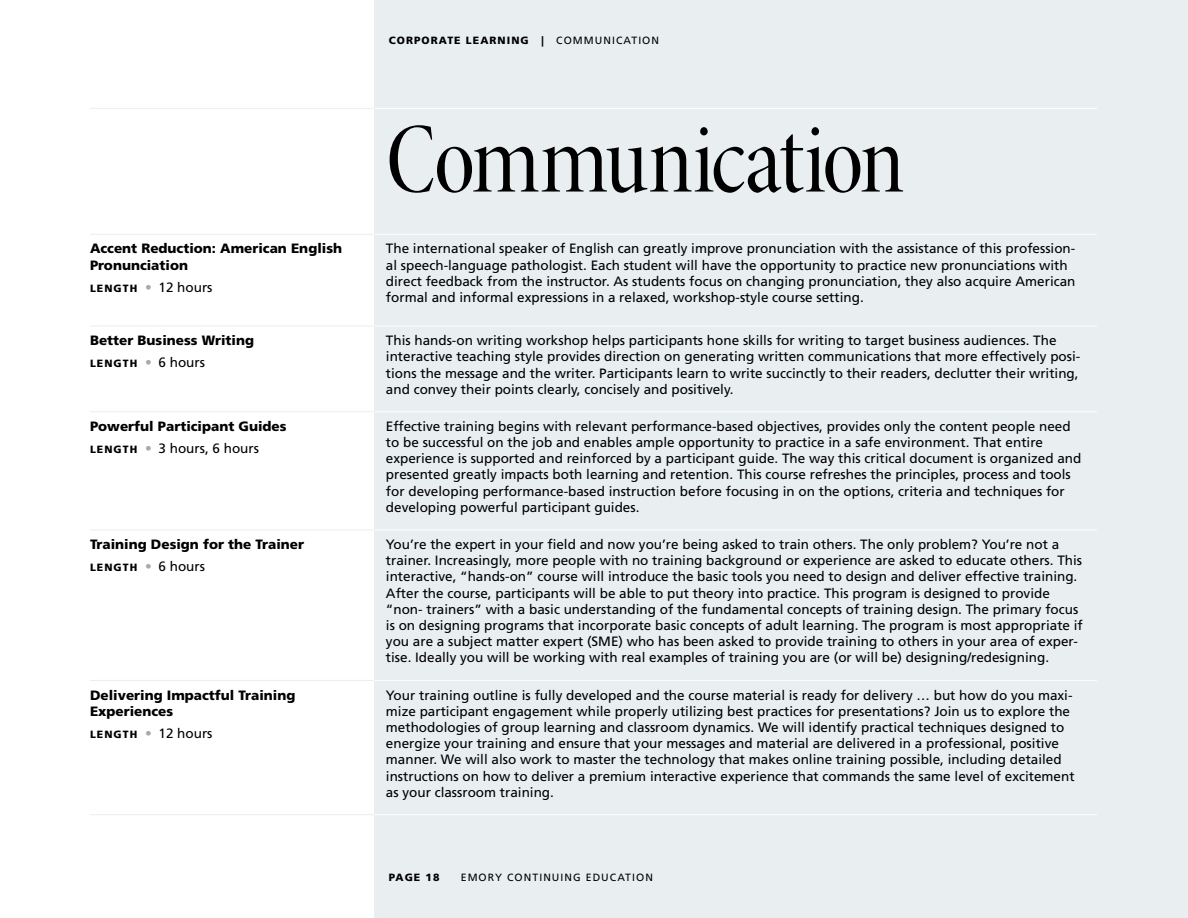
<style>
.page{position:relative;width:1188px;height:918px;background:#fff}
.page>*{position:absolute;margin:0;border:0;box-sizing:border-box;transform-origin:0 0}
.t1{font:102px "Minion Pro Cn Disp";letter-spacing:-.015em;color:#000}
.t2{font:13.5px/16.2px "Frutiger LT Std";color:#000}
.t3{font:900 13.5px/16.2px "Frutiger LT Std";color:#000}
.t4{font:900 10.5px "Frutiger LT Std";letter-spacing:.1em;color:#000}
.t5{font:10.5px "Frutiger LT Std";letter-spacing:.1em;color:#000}
.s1{font-weight:400}
.s2{font-weight:900;font-size:10.5px}
.s3{font-weight:300;color:#a7a9ac}
.s4{font-weight:300;font-size:13.5px;color:#a7a9ac}
.s5{font-weight:400;font-size:13.5px}
.s6{font-size:10.5px}
</style>
<div class="page">
<div style="left:374px;top:0;width:814px;height:918px;background:#e9eef1"></div>
<hr style="left:386px;top:108px;width:711px;height:1px;background:#fff">
<hr style="left:386px;top:234px;width:711px;height:1px;background:#fff">
<hr style="left:386px;top:680px;width:711px;height:1px;background:#fff">
<hr style="left:386px;top:814px;width:711px;height:1px;background:#fff">
<hr style="left:386px;top:326px;width:711px;height:1px;background:#fff">
<hr style="left:386px;top:411px;width:711px;height:1px;background:#fff">
<hr style="left:386px;top:530px;width:711px;height:1px;background:#fff">
<hr style="left:90px;top:108px;width:284px;height:1px;background:#e9eef1">
<hr style="left:90px;top:234px;width:284px;height:1px;background:#e9eef1">
<hr style="left:90px;top:326px;width:284px;height:1px;background:#e9eef1">
<hr style="left:90px;top:411px;width:284px;height:1px;background:#e9eef1">
<hr style="left:90px;top:530px;width:284px;height:1px;background:#e9eef1">
<hr style="left:90px;top:680px;width:284px;height:1px;background:#e9eef1">
<hr style="left:90px;top:814px;width:284px;height:1px;background:#e9eef1">
<svg style="left:374px;top:108px;width:12px;height:1px"></svg>
<svg style="left:374px;top:680px;width:12px;height:1px"></svg>
<p class="t4" style="left:389px;top:34px;width:272px">CORPORATE LEARNING | <span class="s1">COMMUNICATION</span></p>
<p class="t3" style="left:90px;top:241px;width:254px">Accent Reduction: American English<br>Pronunciation</p>
<p class="t2" style="left:90px;top:279px;width:124px"><span class="s2">LENGTH</span> <span class="s3">•</span> 12 hours</p>
<p class="t3" style="left:90px;top:332px;width:166px">Better Business Writing</p>
<p class="t4" style="left:90px;top:357px;width:117px">LENGTH <span class="s4">•</span> <span class="s5">6 hours</span></p>
<h1 class="t1" style="left:386px;top:98px;width:520px">Communication</h1>
<p class="t2" style="left:386px;top:241px;width:691px">The international speaker of English can greatly improve pronunciation with the assistance of this profession&shy;al speech-language pathologist. Each student will have the opportunity to practice new pronunciations with direct feedback from the instructor. As students focus on changing pronunciation, they also acquire American formal and informal expressions in a relaxed, workshop-style course setting.</p>
<p class="t2" style="left:386px;top:332px;width:696px">This hands-on writing workshop helps participants hone skills for writing to target business audiences. The interactive teaching style provides direction on generating written communications that more effectively posi&shy;tions the message and the writer. Participants learn to write succinctly to their readers, declutter their writing, and convey their points clearly, concisely and positively.</p>
<p class="t3" style="left:90px;top:415px;width:198px;line-height:22.2px">Powerful Participant Guides<br><span class="s6">LENGTH</span> <span class="s3">•</span> <span class="s1">3 hours, 6 hours</span></p>
<p class="t2" style="left:386px;top:418px;width:697px">Effective training begins with relevant performance-based objectives, provides only the content people need to be successful on the job and enables ample opportunity to practice in a safe environment. That entire experience is supported and reinforced by a participant guide. The way this critical document is organized and presented greatly impacts both learning and retention. This course refreshes the principles, process and tools for developing performance-based instruction before focusing in on the options, criteria and techniques for developing powerful participant guides.</p>
<p class="t3" style="left:90px;top:536px;width:216px">Training Design for the Trainer</p>
<p class="t4" style="left:90px;top:561px;width:117px">LENGTH <span class="s4">•</span> <span class="s5">6 hours</span></p>
<p class="t2" style="left:386px;top:536px;width:698px">You’re the expert in your field and now you’re being asked to train others. The only problem? You’re not a trainer. Increasingly, more people with no training background or experience are asked to educate others. This interactive, “hands-on” course will introduce the basic tools you need to design and deliver effective training.<br>After the course, participants will be able to put theory into practice. This program is designed to provide “non- trainers” with a basic understanding of the fundamental concepts of training design. The primary focus is on designing programs that incorporate basic concepts of adult learning. The program is most appropriate if you are a subject matter expert (SME) who has been asked to provide training to others in your area of exper&shy;tise. Ideally you will be working with real examples of training you are (or will be) designing/redesigning.</p>
<p class="t3" style="left:90px;top:687px;width:207px">Delivering Impactful Training<br>Experiences</p>
<p class="t2" style="left:90px;top:725px;width:124px"><span class="s2">LENGTH</span> <span class="s3">•</span> 12 hours</p>
<p class="t2" style="left:386px;top:687px;width:690px">Your training outline is fully developed and the course material is ready for delivery … but how do you maxi&shy;mize participant engagement while properly utilizing best practices for presentations? Join us to explore the methodologies of group learning and classroom dynamics. We will identify practical techniques designed to energize your training and ensure that your messages and material are delivered in a professional, positive manner. We will also work to master the technology that makes online training possible, including detailed instructions on how to deliver a premium interactive experience that commands the same level of excitement as your classroom training.</p>
<p class="t4" style="left:389px;top:871px;width:52px">PAGE 18</p>
<p class="t5" style="left:461px;top:871px;width:194px">EMORY CONTINUING EDUCATION</p>
</div>
